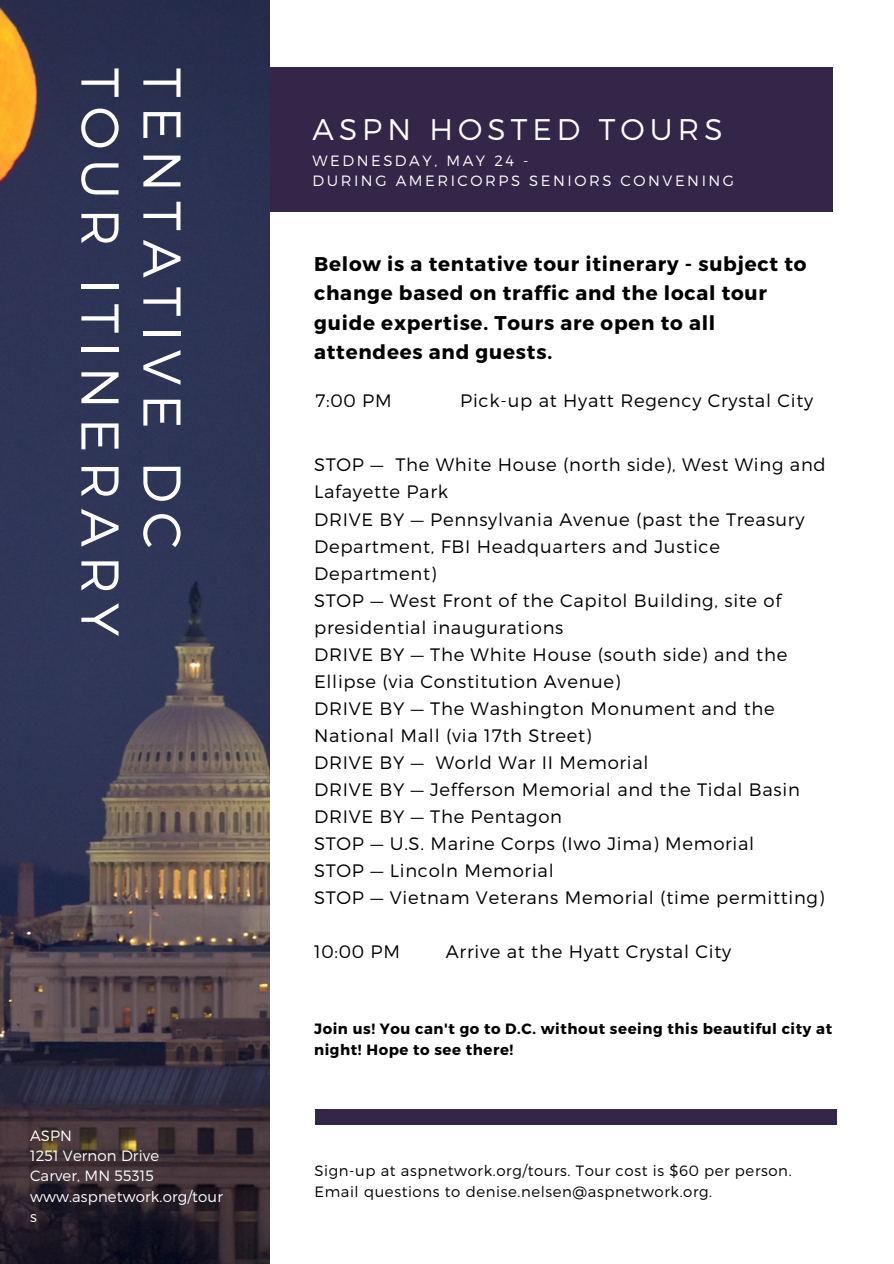
<style>
.page{position:relative;width:894px;height:1264px;background:#fff}
.page>*{position:absolute;margin:0;border:0;box-sizing:border-box;transform-origin:0 0}
.t1{font:300 52.95px/61.9px "Montserrat";letter-spacing:.17em;color:#fff}
.t2{font:300 29.85px "Montserrat";letter-spacing:.17em;color:#fff}
.t3{font:700 19.8px/29.2px "Montserrat";letter-spacing:.04em;color:#000}
.t4{font:300 18px/27px "Montserrat";letter-spacing:.04em;color:#000}
.t5{font:300 14.85px/21.5px "Montserrat";letter-spacing:.04em;color:#000}
.t6{font:700 14.85px/21.5px "Montserrat";letter-spacing:.04em;color:#000}
.t7{font:300 14.85px/20.2px "Montserrat";letter-spacing:.01em;color:#fff}
.t8{font:300 14.85px/20.2px "Montserrat";letter-spacing:.17em;color:#fff}
</style>
<div class="page">
<div style="left:233px;top:68px;width:599px;height:144px;background:#332649"></div>
<div style="left:315px;top:1109px;width:522px;height:15px;background:#332649"></div>
<img style="left:0;top:0;width:269px;height:1263px">
<h1 class="t1" style="left:196px;top:68px;width:570px;rotate:90deg">TENTATIVE DC<br>TOUR ITINERARY</h1>
<p class="t7" style="left:30px;top:1124px;width:194px">ASPN<br>1251 Vernon Drive<br>Carver, MN 55315 www.aspnetwork.org/tour s</p>
<h2 class="t2" style="left:312px;top:110px;width:411px">ASPN HOSTED TOURS</h2>
<p class="t8" style="left:312px;top:150px;width:423px">WEDNESDAY, MAY 24 -<br>DURING AMERICORPS SENIORS CONVENING</p>
<p class="t3" style="left:314px;top:248px;width:493px">Below is a tentative tour itinerary - subject to change based on traffic and the local tour guide expertise. Tours are open to all attendees and guests.</p>
<p class="t4" style="left:315px;top:386px;width:78px">7:00 PM</p>
<p class="t4" style="left:460px;top:386px;width:354px">Pick-up at Hyatt Regency Crystal City</p>
<p class="t4" style="left:314px;top:450px;width:513px">STOP — The White House (north side), West Wing and Lafayette Park<br>DRIVE BY — Pennsylvania Avenue (past the Treasury Department, FBI Headquarters and Justice Department)<br>STOP — West Front of the Capitol Building, site of presidential inaugurations<br>DRIVE BY — The White House (south side) and the Ellipse (via Constitution Avenue)<br>DRIVE BY — The Washington Monument and the National Mall (via 17th Street)<br>DRIVE BY — World War II Memorial<br>DRIVE BY — Jefferson Memorial and the Tidal Basin DRIVE BY — The Pentagon<br>STOP — U.S. Marine Corps (Iwo Jima) Memorial<br>STOP — Lincoln Memorial<br>STOP — Vietnam Veterans Memorial (time permitting)</p>
<p class="t4" style="left:314px;top:937px;width:87px">10:00 PM</p>
<p class="t4" style="left:446px;top:937px;width:286px">Arrive at the Hyatt Crystal City</p>
<p class="t6" style="left:314px;top:1017px;width:519px">Join us! You can't go to D.C. without seeing this beautiful city at night! Hope to see there!</p>
<p class="t5" style="left:314px;top:1159px;width:478px">Sign-up at aspnetwork.org/tours. Tour cost is $60 per person.<br>Email questions to denise.nelsen@aspnetwork.org.</p>
</div>
